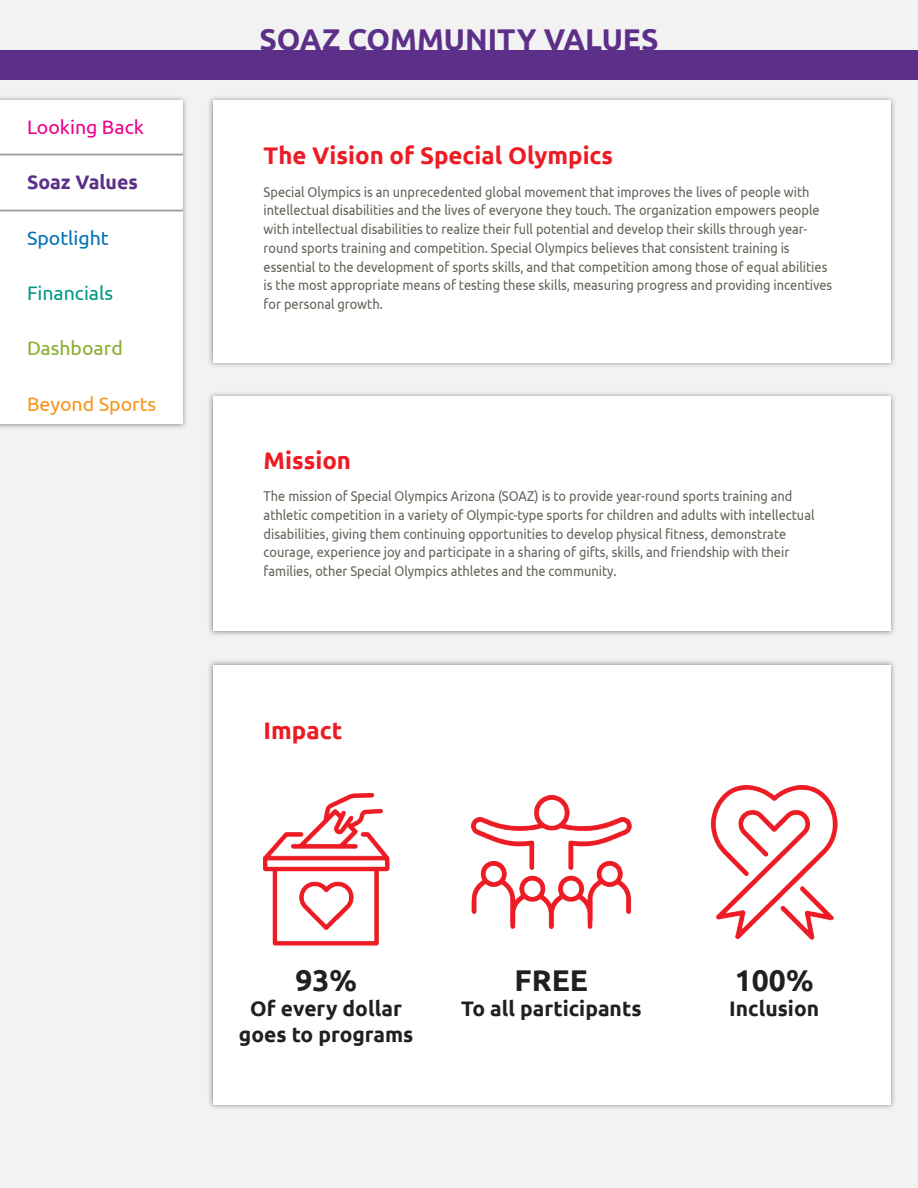
<style>
.page{position:relative;width:918px;height:1188px;background:#fff}
.page>*{position:absolute;margin:0;border:0;box-sizing:border-box;transform-origin:0 0}
.t1{font:700 30px "Ubuntu";color:#5c2f88}
.t2{font:700 30px "Ubuntu";color:#231f20}
.t3{font:700 24px "Ubuntu";color:#ed1c24}
.t4{font:700 21px/25.2px "Ubuntu";color:#231f20;text-align:center}
.t5{font:19.5px "Ubuntu";color:#f7941d}
.t6{font:19.5px "Ubuntu";color:#ec008c}
.t7{font:700 19.5px "Ubuntu";color:#5c2f88}
.t8{font:19.5px "Ubuntu";color:#009784}
.t9{font:19.5px "Ubuntu";color:#0072b4}
.t10{font:19.5px "Ubuntu";color:#88ac2e}
.t11{font:14.25px/18.8px "Ubuntu";color:#636359;scale:.9 1}
</style>
<div class="page">
<div style="left:0;top:50px;width:918px;height:30px;background:#5c2f88"></div>
<div style="left:0;top:95px;width:188px;height:335px;background:#707070;opacity:.75"></div>
<div style="left:0;top:100px;width:182px;height:324px;background:#fff"></div>
<hr style="left:0;top:152px;width:183px;height:4px;background:#707070;opacity:.75">
<hr style="left:0;top:151px;width:182px;height:3px;background:#fff">
<div style="left:207px;top:95px;width:689px;height:274px;background:#707070;opacity:.75"></div>
<div style="left:213px;top:100px;width:677px;height:263px;background:#fff"></div>
<div style="left:207px;top:391px;width:689px;height:246px;background:#707070;opacity:.75"></div>
<div style="left:213px;top:397px;width:677px;height:234px;background:#fff"></div>
<hr style="left:0;top:208px;width:183px;height:4px;background:#707070;opacity:.75">
<hr style="left:0;top:207px;width:182px;height:3px;background:#fff">
<div style="left:207px;top:659px;width:689px;height:451px;background:#707070;opacity:.75"></div>
<div style="left:213px;top:665px;width:677px;height:440px;background:#fff"></div>
<img style="left:264px;top:793px;width:125px;height:152px">
<img style="left:471px;top:795px;width:161px;height:134px">
<img style="left:711px;top:786px;width:126px;height:153px">
<h3 class="t6" style="left:27px;top:115px;width:118px">Looking Back</h3>
<h3 class="t7" style="left:27px;top:171px;width:112px">Soaz Values</h3>
<h3 class="t9" style="left:27px;top:226px;width:83px">Spotlight</h3>
<h3 class="t8" style="left:27px;top:281px;width:88px">Financials</h3>
<h3 class="t10" style="left:27px;top:337px;width:97px">Dashboard</h3>
<h3 class="t5" style="left:27px;top:392px;width:131px">Beyond Sports</h3>
<h1 class="t1" style="left:259px;top:21px;width:401px">SOAZ COMMUNITY VALUES</h1>
<h2 class="t3" style="left:264px;top:141px;width:351px">The Vision of Special Olympics</h2>
<p class="t11" style="left:264px;top:182px;width:633px">Special Olympics is an unprecedented global movement that improves the lives of people with intellectual disabilities and the lives of everyone they touch. The organization empowers people with intellectual disabilities to realize their full potential and develop their skills through year&shy;round sports training and competition. Special Olympics believes that consistent training is essential to the development of sports skills, and that competition among those of equal abilities is the most appropriate means of testing these skills, measuring progress and providing incentives for personal growth.</p>
<h2 class="t3" style="left:264px;top:446px;width:89px">Mission</h2>
<p class="t11" style="left:264px;top:486px;width:614px">The mission of Special Olympics Arizona (SOAZ) is to provide year-round sports training and athletic competition in a variety of Olympic-type sports for children and adults with intellectual disabilities, giving them continuing opportunities to develop physical fitness, demonstrate courage, experience joy and participate in a sharing of gifts, skills, and friendship with their families, other Special Olympics athletes and the community.</p>
<h2 class="t3" style="left:264px;top:716px;width:80px">Impact</h2>
<h1 class="t2" style="left:295px;top:962px;width:63px">93%</h1>
<h3 class="t4" style="left:239px;top:996px;width:176px">Of every dollar goes to programs</h3>
<h1 class="t2" style="left:515px;top:962px;width:75px">FREE</h1>
<h3 class="t4" style="left:461px;top:996px;width:182px">To all participants</h3>
<h1 class="t2" style="left:735px;top:962px;width:80px">100%</h1>
<h3 class="t4" style="left:729px;top:996px;width:91px">Inclusion</h3>
</div>
